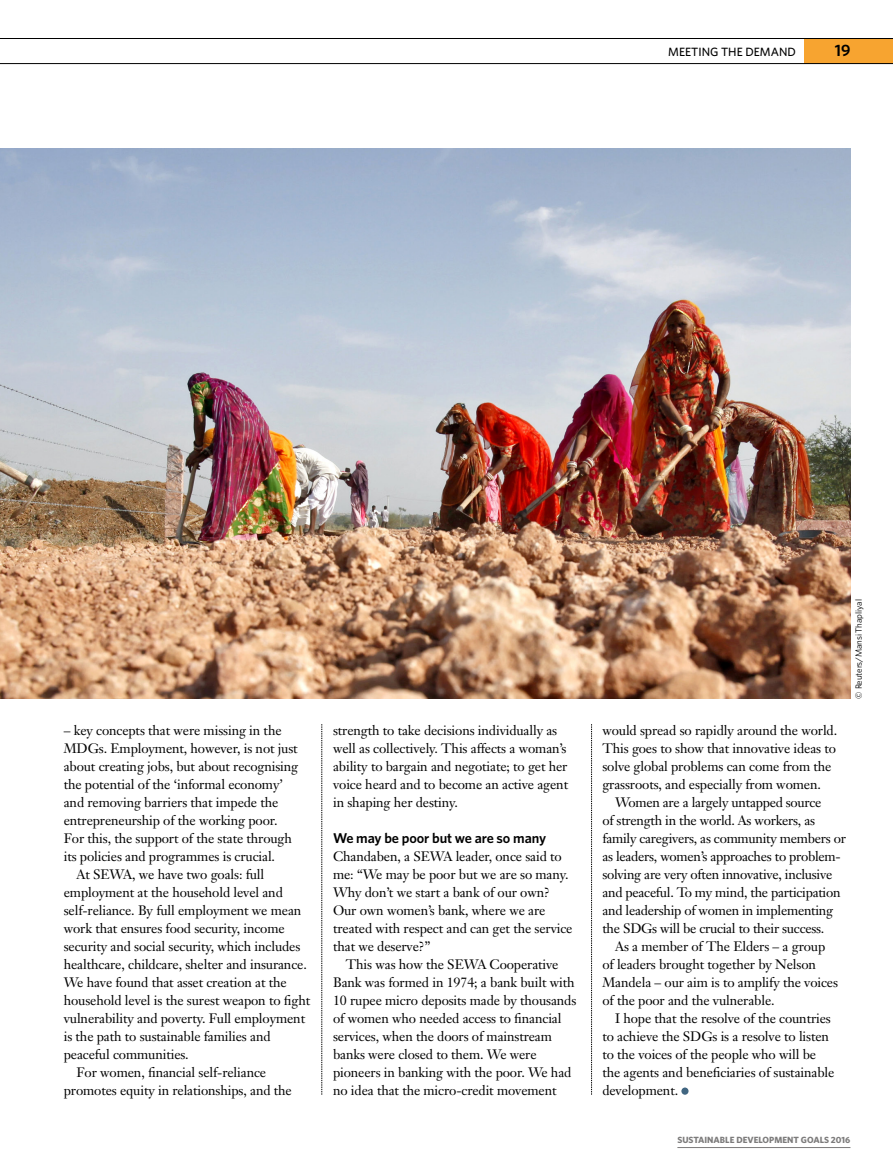
<style>
.page{position:relative;width:893px;height:1174px;background:#fff}
.page>*{position:absolute;margin:0;border:0;box-sizing:border-box;transform-origin:0 0}
.t1{font:600 16.5px "Whitney";color:#000}
.t2{font:600 14.25px "Whitney";letter-spacing:-.01em;color:#000}
.t3{font:13.5px/18px "Janson Text";letter-spacing:-.01em;color:#000}
.t4{font:500 12px "Whitney";color:#000}
.t5{font:700 9px "Whitney";color:#7c7b7b}
.t6{font:9px "Whitney";letter-spacing:-.01em;color:#000}
</style>
<div class="page">
<div style="left:681px;top:1087px;width:7px;height:7px;background:#416681;border-radius:50%"></div>
<img style="left:0;top:149px;width:850px;height:549px">
<div style="left:804px;top:38px;width:89px;height:26px;background:#f7a430"></div>
<hr style="left:0;top:38px;width:893px;height:1px;background:#000">
<hr style="left:0;top:63px;width:893px;height:1px;background:#000">
<hr style="left:677px;top:1147px;width:173px;height:1px;background:#7c7b7b">
<svg style="left:591px;top:724px;width:1px;height:370px"></svg>
<svg style="left:322px;top:724px;width:1px;height:370px"></svg>
<p class="t4" style="left:668px;top:43px;width:129px">MEETING THE DEMAND</p>
<p class="t1" style="left:835px;top:40px;width:17px">19</p>
<p class="t3" style="left:64px;top:721px;width:219px">– key concepts that were missing in the</p>
<p class="t3" style="left:64px;top:739px;width:235px">MDGs. Employment, however, is not just</p>
<p class="t3" style="left:64px;top:757px;width:236px">about creating jobs, but about recognising</p>
<p class="t3" style="left:64px;top:775px;width:221px">the potential of the ‘informal economy’</p>
<p class="t3" style="left:64px;top:793px;width:216px">and removing barriers that impede the</p>
<p class="t3" style="left:64px;top:811px;width:215px">entrepreneurship of the working poor.</p>
<p class="t3" style="left:64px;top:829px;width:230px">For this, the support of the state through</p>
<p class="t3" style="left:64px;top:846px;width:213px">its policies and programmes is crucial.</p>
<p class="t3" style="left:77px;top:864px;width:189px">At SEWA, we have two goals: full</p>
<p class="t3" style="left:64px;top:882px;width:221px">employment at the household level and</p>
<p class="t3" style="left:64px;top:900px;width:239px">self-reliance. By full employment we mean</p>
<p class="t3" style="left:64px;top:918px;width:222px">work that ensures food security, income</p>
<p class="t3" style="left:64px;top:936px;width:238px">security and social security, which includes</p>
<p class="t3" style="left:64px;top:954px;width:245px">healthcare, childcare, shelter and insurance.</p>
<p class="t3" style="left:64px;top:972px;width:224px">We have found that asset creation at the</p>
<p class="t3" style="left:64px;top:990px;width:248px">household level is the surest weapon to fight</p>
<p class="t3" style="left:64px;top:1008px;width:243px">vulnerability and poverty. Full employment</p>
<p class="t3" style="left:64px;top:1026px;width:208px">is the path to sustainable families and</p>
<p class="t3" style="left:64px;top:1044px;width:127px">peaceful communities.</p>
<p class="t3" style="left:77px;top:1062px;width:191px">For women, financial self-reliance</p>
<p class="t3" style="left:64px;top:1080px;width:230px">promotes equity in relationships, and the</p>
<p class="t3" style="left:333px;top:720px;width:237px">strength to take decisions individually as well as collectively. This affects a woman’s ability to bargain and negotiate; to get her voice heard and to become an active agent in shaping her destiny.</p>
<p class="t2" style="left:333px;top:828px;width:214px">We may be poor but we are so many</p>
<p class="t3" style="left:333px;top:847px;width:241px">Chandaben, a SEWA leader, once said to me: “We may be poor but we are so many.<br>Why don’t we start a bank of our own?<br>Our own women’s bank, where we are treated with respect and can get the service that we deserve?”</p>
<p class="t3" style="left:333px;top:954px;width:245px;text-indent:13px">This was how the SEWA Cooperative Bank was formed in 1974; a bank built with 10 rupee micro deposits made by thousands of women who needed access to financial services, when the doors of mainstream banks were closed to them. We were pioneers in banking with the poor. We had no idea that the micro-credit movement</p>
<p class="t6" style="left:853px;top:698px;width:101px;rotate:-90deg">© Reuters/Mansi Thapliyal</p>
<p class="t3" style="left:602px;top:720px;width:236px">would spread so rapidly around the world.<br>This goes to show that innovative ideas to solve global problems can come from the grassroots, and especially from women.</p>
<p class="t3" style="left:615px;top:792px;width:208px">Women are a largely untapped source</p>
<p class="t3" style="left:602px;top:810px;width:214px">of strength in the world. As workers, as</p>
<p class="t3" style="left:602px;top:828px;width:245px">family caregivers, as community members or</p>
<p class="t3" style="left:602px;top:846px;width:240px">as leaders, women’s approaches to problem-</p>
<p class="t3" style="left:602px;top:864px;width:231px">solving are very often innovative, inclusive</p>
<p class="t3" style="left:602px;top:882px;width:240px">and peaceful. To my mind, the participation</p>
<p class="t3" style="left:602px;top:900px;width:232px">and leadership of women in implementing</p>
<p class="t3" style="left:602px;top:918px;width:223px">the SDGs will be crucial to their success.</p>
<p class="t3" style="left:615px;top:936px;width:212px">As a member of The Elders – a group</p>
<p class="t3" style="left:602px;top:954px;width:215px">of leaders brought together by Nelson</p>
<p class="t3" style="left:602px;top:972px;width:237px">Mandela – our aim is to amplify the voices</p>
<p class="t3" style="left:602px;top:990px;width:174px">of the poor and the vulnerable.</p>
<p class="t3" style="left:615px;top:1008px;width:217px">I hope that the resolve of the countries</p>
<p class="t3" style="left:602px;top:1026px;width:228px">to achieve the SDGs is a resolve to listen</p>
<p class="t3" style="left:602px;top:1044px;width:215px">to the voices of the people who will be</p>
<p class="t3" style="left:602px;top:1062px;width:233px">the agents and beneficiaries of sustainable</p>
<p class="t3" style="left:602px;top:1080px;width:77px">development.</p>
<p class="t5" style="left:677px;top:1133px;width:175px">SUSTAINABLE DEVELOPMENT GOALS 2016</p>
</div>
